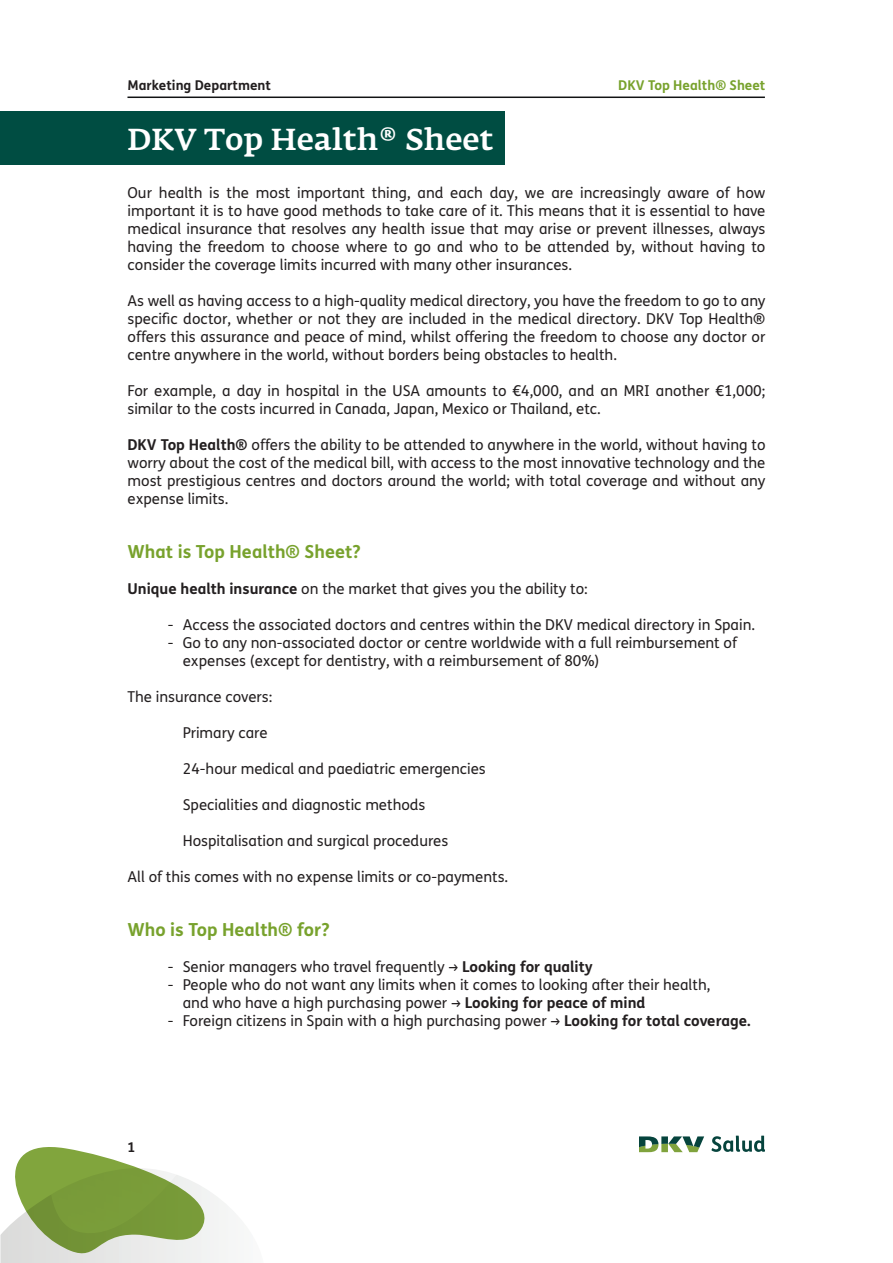
<style>
.page{position:relative;width:893px;height:1263px;background:#fff}
.page>*{position:absolute;margin:0;border:0;box-sizing:border-box;transform-origin:0 0}
.t1{font:500 30px "Fedra Serif A Pro";color:#fff}
.t2{font:700 18px "FS Me";color:#78a22d}
.t3{font:15px/18px "FS Me";color:#231f20;text-align:justify}
.t4{font:700 13.5px "FS Me";color:#231f20}
.t5{font:700 13.5px "FS Me";color:#78a22d}
.s1{font-weight:700}
</style>
<div class="page">
<svg style="left:0;top:1147px;width:228px;height:116px"></svg>
<svg style="left:711px;top:1135px;width:54px;height:17px"></svg>
<svg style="left:639px;top:1136px;width:65px;height:16px"></svg>
<hr style="left:127px;top:97px;width:638px;height:1px;background:#111314">
<div style="left:0;top:111px;width:505px;height:54px;background:#004d42"></div>
<p class="t4" style="left:128px;top:75px;width:145px">Marketing Department</p>
<p class="t5" style="left:618px;top:75px;width:149px">DKV Top Health® Sheet</p>
<h1 class="t1" style="left:128px;top:121px;width:367px">DKV Top Health® Sheet</h1>
<p class="t3" style="left:128px;top:184px;width:639px">Our health is the most important thing, and each day, we are increasingly aware of how important it is to have good methods to take care of it. This means that it is essential to have medical insurance that resolves any health issue that may arise or prevent illnesses, always having the freedom to choose where to go and who to be attended by, without having to consider the coverage limits incurred with many other insurances.</p>
<p class="t3" style="left:128px;top:292px;width:639px">As well as having access to a high-quality medical directory, you have the freedom to go to any specific doctor, whether or not they are included in the medical directory. DKV Top Health® offers this assurance and peace of mind, whilst offering the freedom to choose any doctor or centre anywhere in the world, without borders being obstacles to health.</p>
<p class="t3" style="left:128px;top:382px;width:639px">For example, a day in hospital in the USA amounts to €4,000, and an MRI another €1,000; similar to the costs incurred in Canada, Japan, Mexico or Thailand, etc.</p>
<p class="t3" style="left:128px;top:436px;width:639px"><span class="s1">DKV Top Health®</span> offers the ability to be attended to anywhere in the world, without having to worry about the cost of the medical bill, with access to the most innovative technology and the most prestigious centres and doctors around the world; with total coverage and without any expense limits.</p>
<p class="t2" style="left:128px;top:538px;width:235px">What is Top Health® Sheet?</p>
<p class="t3" style="left:128px;top:580px;width:462px"><span class="s1">Unique health insurance</span> on the market that gives you the ability to:</p>
<p class="t3" style="left:168px;top:616px;width:589px">- Access the associated doctors and centres within the DKV medical directory in Spain.</p>
<p class="t3" style="left:183px;top:634px;width:556px;text-indent:-15px">- Go to any non-associated doctor or centre worldwide with a full reimbursement of expenses (except for dentistry, with a reimbursement of 80%)</p>
<p class="t3" style="left:128px;top:688px;width:146px">The insurance covers:</p>
<p class="t3" style="left:183px;top:724px;width:86px">Primary care</p>
<p class="t3" style="left:183px;top:760px;width:305px">24-hour medical and paediatric emergencies</p>
<p class="t3" style="left:183px;top:796px;width:244px">Specialities and diagnostic methods</p>
<p class="t3" style="left:183px;top:832px;width:267px">Hospitalisation and surgical procedures</p>
<p class="t3" style="left:128px;top:868px;width:382px">All of this comes with no expense limits or co-payments.</p>
<p class="t2" style="left:128px;top:916px;width:204px">Who is Top Health® for?</p>
<p class="t3" style="left:168px;top:958px;width:426px">- Senior managers who travel frequently → <span class="s1">Looking for quality</span></p>
<p class="t3" style="left:183px;top:976px;width:529px;text-indent:-15px">- People who do not want any limits when it comes to looking after their health, and who have a high purchasing power → <span class="s1">Looking for peace of mind</span></p>
<p class="t3" style="left:168px;top:1012px;width:584px">- Foreign citizens in Spain with a high purchasing power → <span class="s1">Looking for total coverage.</span></p>
<p class="t4" style="left:128px;top:1137px;width:9px">1</p>
</div>
